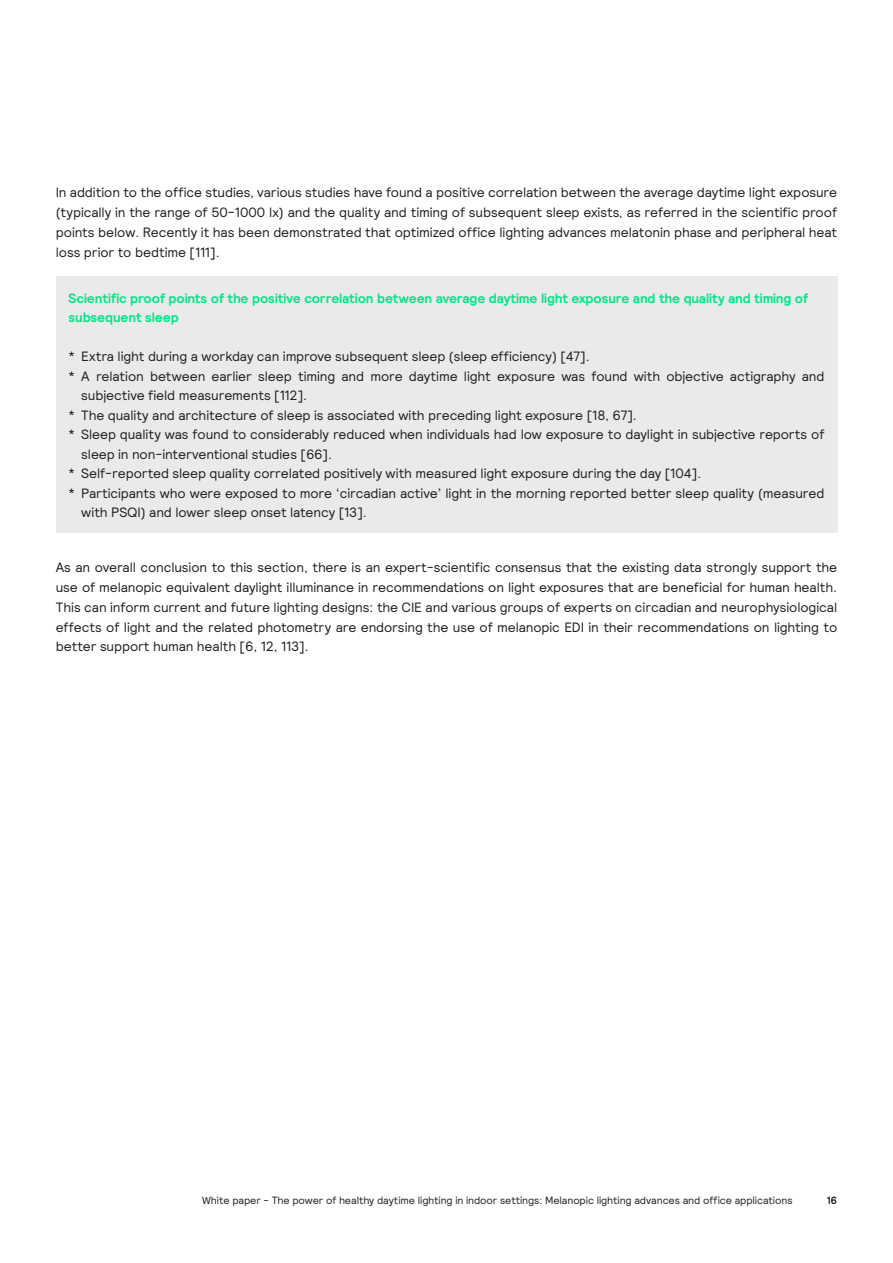
<style>
.page{position:relative;width:893px;height:1263px;background:#fff}
.page>*{position:absolute;margin:0;border:0;box-sizing:border-box;transform-origin:0 0}
.t1{font:13.5px/19.8px "Signify Relative";letter-spacing:-.01em;color:#231f20}
.Block_green_bold{font:700 13.5px/19.5px "Signify Relative";letter-spacing:-.005em;color:#00e487}
.t2{font:10.5px "Signify Relative";letter-spacing:-.005em;color:#231f20}
.t3{font:700 10.5px "Signify Relative";color:#231f20}
</style>
<div class="page">
<div style="left:56px;top:276px;width:781px;height:257px;background:#eaeaea"></div>
<p class="t1" style="left:56px;top:182px;width:783px;text-align:justify">In addition to the office studies, various studies have found a positive correlation between the average daytime light exposure (typically in the range of 50-1000 lx) and the quality and timing of subsequent sleep exists, as referred in the scientific proof points below. Recently it has been demonstrated that optimized office lighting advances melatonin phase and peripheral heat loss prior to bedtime [111].</p>
<p class="Block_green_bold" style="left:69px;top:288px;width:741px">Scientific proof points of the positive correlation between average daytime light exposure and the quality and timing of subsequent sleep</p>
<p class="t1" style="left:69px;top:346px;width:523px">* Extra light during a workday can improve subsequent sleep (sleep efficiency) [47].</p>
<p class="t1" style="left:81px;top:366px;width:745px;text-indent:-13px">* A relation between earlier sleep timing and more daytime light exposure was found with objective actigraphy and subjective field measurements [112].</p>
<p class="t1" style="left:69px;top:404px;width:570px">* The quality and architecture of sleep is associated with preceding light exposure [18, 67].</p>
<p class="t1" style="left:81px;top:424px;width:745px;text-indent:-13px">* Sleep quality was found to considerably reduced when individuals had low exposure to daylight in subjective reports of sleep in non-interventional studies [66].</p>
<p class="t1" style="left:69px;top:463px;width:634px">* Self-reported sleep quality correlated positively with measured light exposure during the day [104].</p>
<p class="t1" style="left:81px;top:483px;width:745px;text-indent:-13px">* Participants who were exposed to more ‘circadian active’ light in the morning reported better sleep quality (measured with PSQI) and lower sleep onset latency [13].</p>
<p class="t1" style="left:56px;top:557px;width:783px;text-align:justify">As an overall conclusion to this section, there is an expert-scientific consensus that the existing data strongly support the use of melanopic equivalent daylight illuminance in recommendations on light exposures that are beneficial for human health.<br>This can inform current and future lighting designs: the CIE and various groups of experts on circadian and neurophysiological effects of light and the related photometry are endorsing the use of melanopic EDI in their recommendations on lighting to better support human health [6, 12, 113].</p>
<p class="t2" style="left:202px;top:1193px;width:592px">White paper - The power of healthy daytime lighting in indoor settings: Melanopic lighting advances and office applications</p>
<p class="t3" style="left:827px;top:1193px;width:12px">16</p>
</div>
